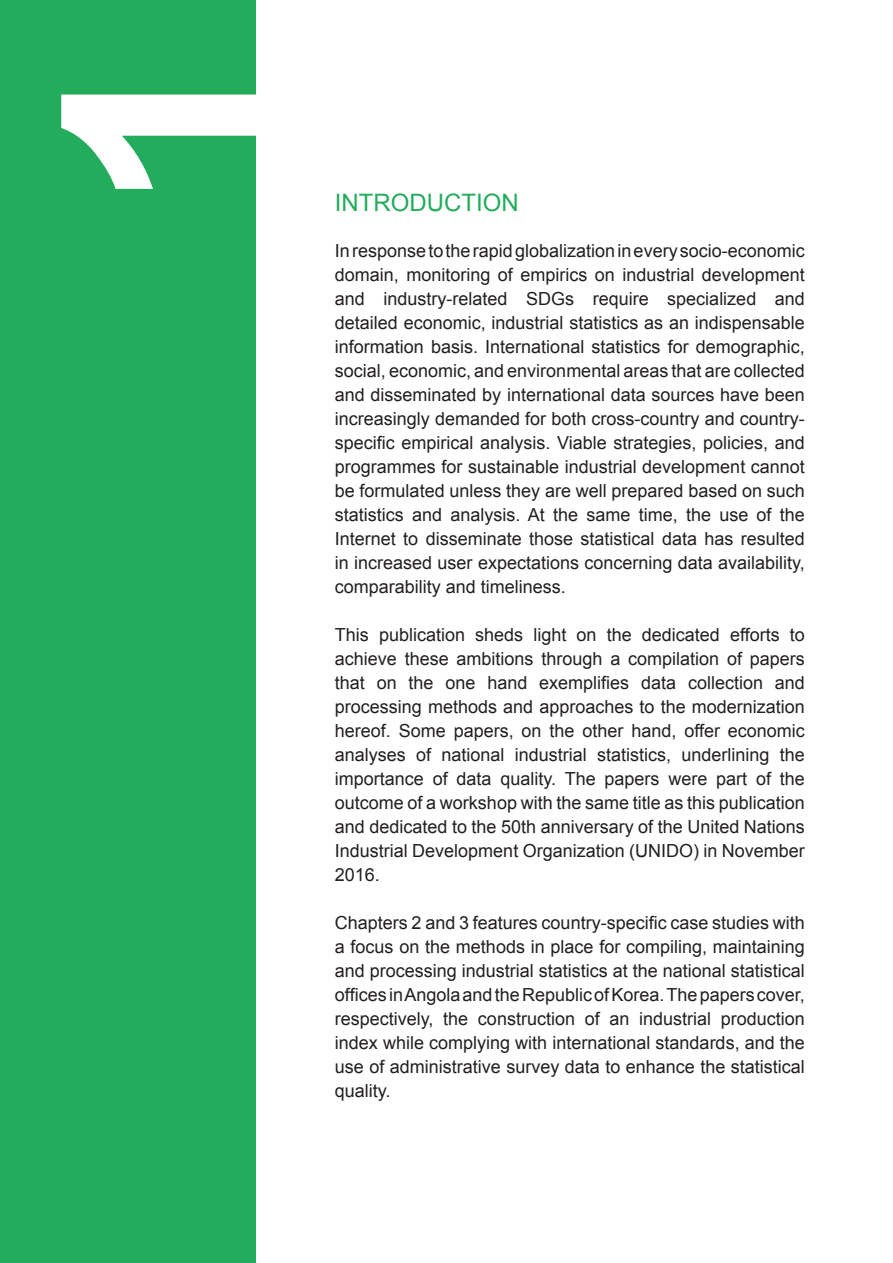
<style>
.page{position:relative;width:893px;height:1263px;background:#fff}
.page>*{position:absolute;margin:0;border:0;box-sizing:border-box;transform-origin:0 0}
.t1{font:700 300px "Arial";color:#fff}
.t2{font:24px "Arial";color:#22ac5c}
.t3{font:18px/24px "Arial";color:#231f20;text-align:justify}
</style>
<div class="page">
<div style="left:0;top:0;width:255px;height:1263px;background:#22ac5c"></div>
<p class="t1" style="left:-26px;top:213px;width:168px;rotate:-90deg">1</p>
<p class="t2" style="left:335px;top:187px;width:185px">INTRODUCTION</p>
<p class="t3" style="left:335px;top:239px;width:472px">In response to the rapid globalization in every socio-economic domain, monitoring of empirics on industrial development and industry-related SDGs require specialized and detailed economic, industrial statistics as an indispensable information basis. International statistics for demographic, social, economic, and environmental areas that are collected and disseminated by international data sources have been increasingly demanded for both cross-country and country&shy;specific empirical analysis. Viable strategies, policies, and programmes for sustainable industrial development cannot be formulated unless they are well prepared based on such statistics and analysis. At the same time, the use of the Internet to disseminate those statistical data has resulted in increased user expectations concerning data availability, comparability and timeliness.</p>
<p class="t3" style="left:335px;top:623px;width:472px">This publication sheds light on the dedicated efforts to achieve these ambitions through a compilation of papers that on the one hand exemplifies data collection and processing methods and approaches to the modernization hereof. Some papers, on the other hand, offer economic analyses of national industrial statistics, underlining the importance of data quality. The papers were part of the outcome of a workshop with the same title as this publication and dedicated to the 50th anniversary of the United Nations Industrial Development Organization (UNIDO) in November 2016.</p>
<p class="t3" style="left:335px;top:911px;width:472px">Chapters 2 and 3 features country-specific case studies with a focus on the methods in place for compiling, maintaining and processing industrial statistics at the national statistical offices in Angola and the Republic of Korea. The papers cover, respectively, the construction of an industrial production index while complying with international standards, and the use of administrative survey data to enhance the statistical quality.</p>
</div>
